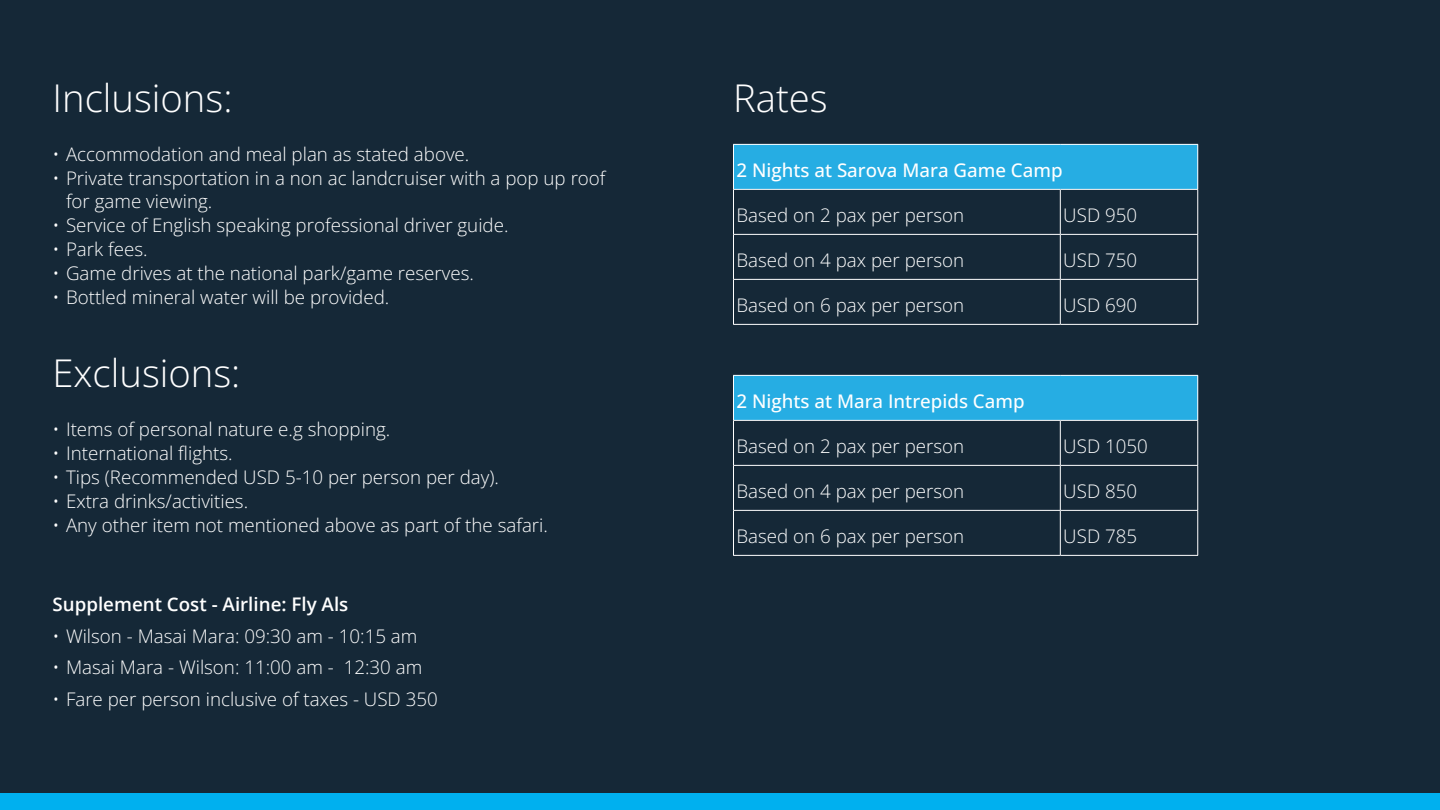
<style>
.page{position:relative;width:1440px;height:810px;background:#152837}
.page>*{position:absolute;margin:0;border:0;box-sizing:border-box;transform-origin:0 0}
.t1{font:300 38.25px "Open Sans";color:#fff}
.t2{font:300 18.75px/22.5px "Open Sans";color:#fff}
.t3{font:500 18.75px "Open Sans";color:#fff}
.t4{font:600 18.75px "Open Sans";color:#fff}
</style>
<div class="page">
<div style="left:734px;top:144px;width:464px;height:45px;background:#26ade3"></div>
<hr style="left:733px;top:144px;width:327px;height:1px;background:#fff">
<hr style="left:733px;top:145px;width:1px;height:44px;background:#fff">
<hr style="left:1060px;top:144px;width:138px;height:1px;background:#fff">
<hr style="left:1197px;top:145px;width:1px;height:44px;background:#fff">
<hr style="left:733px;top:189px;width:327px;height:1px;background:#fff">
<hr style="left:733px;top:190px;width:1px;height:44px;background:#fff">
<hr style="left:1060px;top:189px;width:138px;height:1px;background:#fff">
<hr style="left:1060px;top:190px;width:1px;height:44px;background:#fff">
<hr style="left:1197px;top:190px;width:1px;height:44px;background:#fff">
<hr style="left:733px;top:234px;width:327px;height:1px;background:#fff">
<hr style="left:733px;top:235px;width:1px;height:44px;background:#fff">
<hr style="left:1060px;top:234px;width:138px;height:1px;background:#fff">
<hr style="left:1060px;top:235px;width:1px;height:44px;background:#fff">
<hr style="left:1197px;top:235px;width:1px;height:44px;background:#fff">
<hr style="left:733px;top:279px;width:327px;height:1px;background:#fff">
<hr style="left:733px;top:280px;width:1px;height:44px;background:#fff">
<hr style="left:1060px;top:279px;width:138px;height:1px;background:#fff">
<hr style="left:1060px;top:280px;width:1px;height:44px;background:#fff">
<hr style="left:1197px;top:280px;width:1px;height:44px;background:#fff">
<hr style="left:733px;top:324px;width:327px;height:1px;background:#fff">
<hr style="left:1060px;top:324px;width:138px;height:1px;background:#fff">
<div style="left:734px;top:375px;width:464px;height:45px;background:#26ade3"></div>
<hr style="left:733px;top:375px;width:327px;height:1px;background:#fff">
<hr style="left:733px;top:376px;width:1px;height:44px;background:#fff">
<hr style="left:1060px;top:375px;width:138px;height:1px;background:#fff">
<hr style="left:1197px;top:376px;width:1px;height:44px;background:#fff">
<hr style="left:733px;top:420px;width:327px;height:1px;background:#fff">
<hr style="left:733px;top:421px;width:1px;height:44px;background:#fff">
<hr style="left:1060px;top:420px;width:138px;height:1px;background:#fff">
<hr style="left:1060px;top:421px;width:1px;height:44px;background:#fff">
<hr style="left:1197px;top:421px;width:1px;height:44px;background:#fff">
<hr style="left:733px;top:465px;width:327px;height:1px;background:#fff">
<hr style="left:733px;top:466px;width:1px;height:44px;background:#fff">
<hr style="left:1060px;top:465px;width:138px;height:1px;background:#fff">
<hr style="left:1060px;top:466px;width:1px;height:44px;background:#fff">
<hr style="left:1197px;top:466px;width:1px;height:44px;background:#fff">
<hr style="left:733px;top:510px;width:327px;height:1px;background:#fff">
<hr style="left:733px;top:511px;width:1px;height:44px;background:#fff">
<hr style="left:1060px;top:510px;width:138px;height:1px;background:#fff">
<hr style="left:1060px;top:511px;width:1px;height:44px;background:#fff">
<hr style="left:1197px;top:511px;width:1px;height:44px;background:#fff">
<hr style="left:733px;top:555px;width:327px;height:1px;background:#fff">
<hr style="left:1060px;top:555px;width:138px;height:1px;background:#fff">
<div style="left:0;top:794px;width:1440px;height:16px;background:#00b0ef"></div>
<p class="t1" style="left:52px;top:72px;width:181px">Inclusions:</p>
<p class="t2" style="left:52px;top:142px;width:418px">• Accommodation and meal plan as stated above.</p>
<p class="t2" style="left:66px;top:166px;width:541px;text-indent:-14px">• Private transportation in a non ac landcruiser with a pop up roof for game viewing.</p>
<p class="t2" style="left:52px;top:213px;width:458px">• Service of English speaking professional driver guide.</p>
<p class="t2" style="left:52px;top:237px;width:97px">• Park fees.</p>
<p class="t2" style="left:52px;top:261px;width:423px">• Game drives at the national park/game reserves.</p>
<p class="t2" style="left:52px;top:285px;width:338px">• Bottled mineral water will be provided.</p>
<p class="t1" style="left:52px;top:347px;width:189px">Exclusions:</p>
<p class="t2" style="left:52px;top:418px;width:339px">• Items of personal nature e.g shopping.</p>
<p class="t2" style="left:52px;top:442px;width:182px">• International flights.</p>
<p class="t2" style="left:52px;top:466px;width:448px">• Tips (Recommended USD 5-10 per person per day).</p>
<p class="t2" style="left:52px;top:490px;width:197px">• Extra drinks/activities.</p>
<p class="t2" style="left:52px;top:514px;width:497px">• Any other item not mentioned above as part of the safari.</p>
<p class="t4" style="left:52px;top:591px;width:297px">Supplement Cost - Airline: Fly Als</p>
<p class="t2" style="left:52px;top:624px;width:366px">• Wilson - Masai Mara: 09:30 am - 10:15 am</p>
<p class="t2" style="left:52px;top:655px;width:371px">• Masai Mara - Wilson: 11:00 am - 12:30 am</p>
<p class="t2" style="left:52px;top:687px;width:387px">• Fare per person inclusive of taxes - USD 350</p>
<p class="t1" style="left:733px;top:72px;width:96px">Rates</p>
<p class="t3" style="left:736px;top:157px;width:328px">2 Nights at Sarova Mara Game Camp</p>
<p class="t2" style="left:736px;top:203px;width:229px">Based on 2 pax per person</p>
<p class="t2" style="left:1063px;top:203px;width:75px">USD 950</p>
<p class="t2" style="left:736px;top:248px;width:229px">Based on 4 pax per person</p>
<p class="t2" style="left:1063px;top:248px;width:75px">USD 750</p>
<p class="t2" style="left:736px;top:293px;width:229px">Based on 6 pax per person</p>
<p class="t2" style="left:1063px;top:293px;width:75px">USD 690</p>
<p class="t3" style="left:736px;top:388px;width:290px">2 Nights at Mara Intrepids Camp</p>
<p class="t2" style="left:736px;top:434px;width:229px">Based on 2 pax per person</p>
<p class="t2" style="left:1063px;top:434px;width:86px">USD 1050</p>
<p class="t2" style="left:736px;top:479px;width:229px">Based on 4 pax per person</p>
<p class="t2" style="left:1063px;top:479px;width:75px">USD 850</p>
<p class="t2" style="left:736px;top:524px;width:229px">Based on 6 pax per person</p>
<p class="t2" style="left:1063px;top:524px;width:75px">USD 785</p>
</div>
